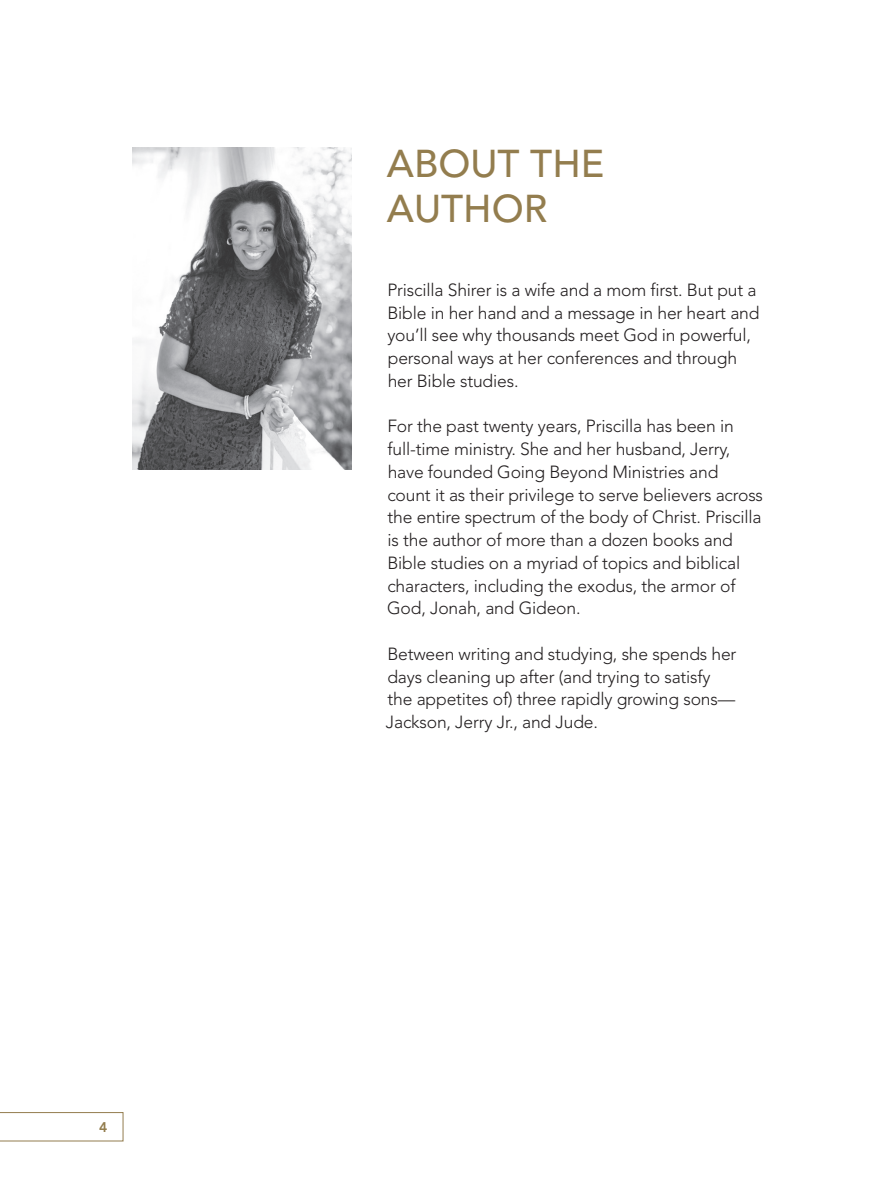
<style>
.page{position:relative;width:882px;height:1197px;background:#fff}
.page>*{position:absolute;margin:0;border:0;box-sizing:border-box;transform-origin:0 0}
.t1{font:500 38.5px/45.5px "Avenir LT Std";color:#937d4e}
.t2{font:300 17.5px/22.8px "Avenir LT Std";letter-spacing:-.01em;color:#231f20}
.t3{font:800 14px "Avenir LT Std";color:#937d4e}
</style>
<div class="page">
<img style="left:132px;top:147px;width:220px;height:323px">
<svg style="left:0;top:1112px;width:123px;height:29px"></svg>
<p class="t3" style="left:99px;top:1119px;width:10px">4</p>
<h1 class="t1" style="left:387px;top:142px;width:219px">ABOUT THE<br>AUTHOR</h1>
<p class="t2" style="left:387px;top:278px;width:374px">Priscilla Shirer is a wife and a mom first. But put a Bible in her hand and a message in her heart and you’ll see why thousands meet God in powerful, personal ways at her conferences and through her Bible studies.</p>
<p class="t2" style="left:387px;top:415px;width:377px">For the past twenty years, Priscilla has been in full-time ministry. She and her husband, Jerry, have founded Going Beyond Ministries and count it as their privilege to serve believers across the entire spectrum of the body of Christ. Priscilla is the author of more than a dozen books and Bible studies on a myriad of topics and biblical characters, including the exodus, the armor of God, Jonah, and Gideon.</p>
<p class="t2" style="left:386px;top:642px;width:352px">Between writing and studying, she spends her days cleaning up after (and trying to satisfy the appetites of) three rapidly growing sons— Jackson, Jerry Jr., and Jude.</p>
</div>
